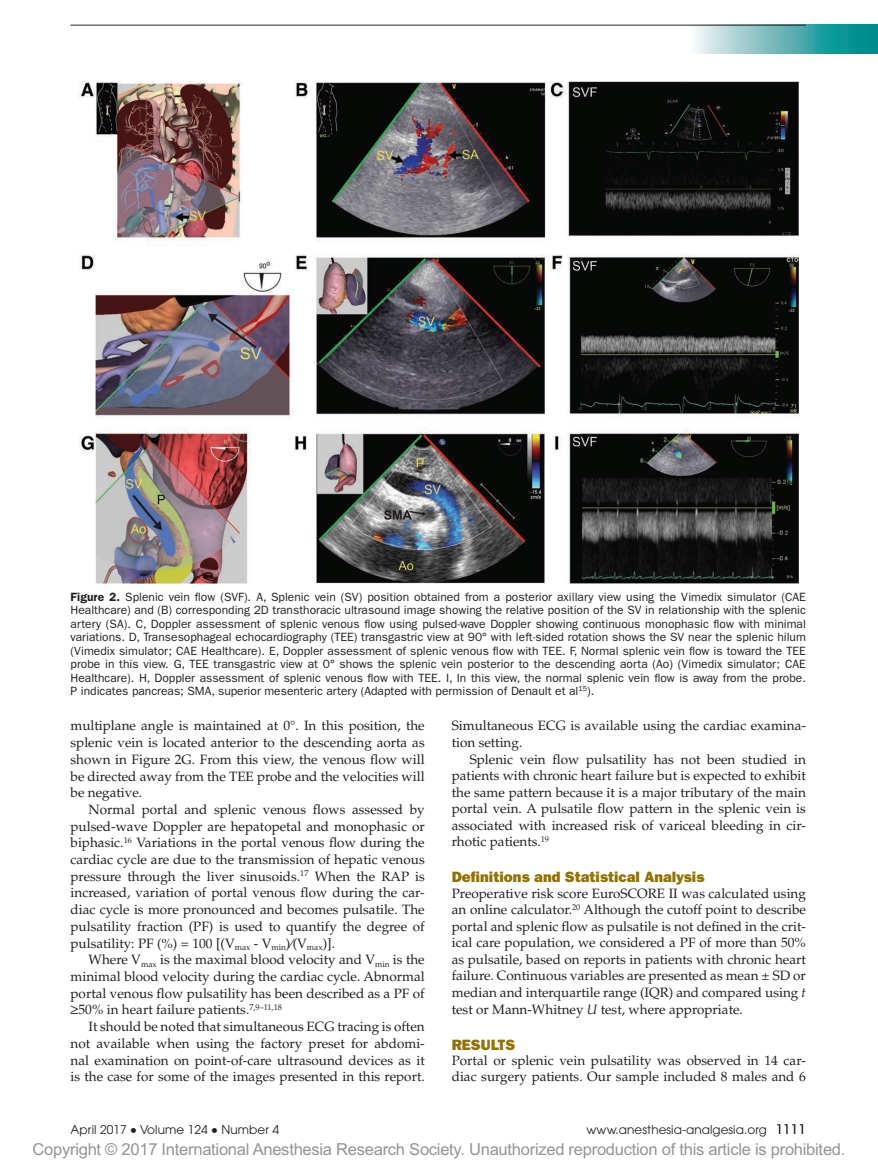
<style>
.page{position:relative;width:878px;height:1175px;background:#fff}
.page>*{position:absolute;margin:0;border:0;box-sizing:border-box;transform-origin:0 0}
.t1{font:16.5px "Arial MT Std";letter-spacing:-.015em;color:#939598}
.t2{font:15px "ITC Franklin Gothic Std Hvy";color:#927100}
.t3{font:13.5px/16.6px "Palatino LT Std";color:#231f20;text-align:justify}
.t4{font:12px/13.5px "ITC Franklin Gothic Std";color:#231f20;text-align:justify}
.t5{font:12px "Avant Garde";letter-spacing:.005em;color:#231f20}
.s1{font-weight:600}
.s2{font-family:"Gandhari Unicode"}
.s3{font-style:italic}
.s4{font-family:"Gandhari Unicode";font-size:18.75px}
.s5{font-weight:500;font-stretch:condensed;font-size:13.5px}
</style>
<div class="page">
<svg style="left:695px;top:25px;width:183px;height:28px;background:#62b5b7"></svg>
<hr style="left:70px;top:25px;width:736px;height:1px;background:#231f20">
<img style="left:78px;top:81px;width:720px;height:502px">
<p class="t4" style="left:70px;top:590px;width:737px"><span class="s1">Figure 2.</span> Splenic vein flow (SVF). A, Splenic vein (SV) position obtained from a posterior axillary view using the Vimedix simulator (CAE Healthcare) and (B) corresponding 2D transthoracic ultrasound image showing the relative position of the SV in relationship with the splenic artery (SA). C, Doppler assessment of splenic venous flow using pulsed-wave Doppler showing continuous monophasic flow with minimal variations. D, Transesophageal echocardiography (TEE) transgastric view at 90° with left-sided rotation shows the SV near the splenic hilum (Vimedix simulator; CAE Healthcare). E, Doppler assessment of splenic venous flow with TEE. F, Normal splenic vein flow is toward the TEE probe in this view. G, TEE transgastric view at 0° shows the splenic vein posterior to the descending aorta (Ao) (Vimedix simulator; CAE Healthcare). H, Doppler assessment of splenic venous flow with TEE. I, In this view, the normal splenic vein flow is away from the probe.<br>P indicates pancreas; SMA, superior mesenteric artery (Adapted with permission of Denault et al<sup>15</sup>).</p>
<p class="t3" style="left:70px;top:717px;width:356px">multiplane angle is maintained at 0°. In this position, the splenic vein is located anterior to the descending aorta as shown in Figure 2G. From this view, the venous flow will be directed away from the TEE probe and the velocities will be negative.</p>
<p class="t3" style="left:70px;top:801px;width:356px;text-indent:18px">Normal portal and splenic venous flows assessed by pulsed-wave Doppler are hepatopetal and monophasic or biphasic.<sup>16</sup> Variations in the portal venous flow during the cardiac cycle are due to the transmission of hepatic venous pressure through the liver sinusoids.<sup>17</sup> When the RAP is increased, variation of portal venous flow during the car&shy;diac cycle is more pronounced and becomes pulsatile. The pulsatility fraction (PF) is used to quantify the degree of pulsatility: PF (%) = 100 [(V<sub>max</sub> - V<sub>min</sub>)⁄(V<sub>max</sub>)].</p>
<p class="t3" style="left:70px;top:951px;width:356px;text-indent:18px">Where V<sub>max</sub> is the maximal blood velocity and V<sub>min</sub> is the minimal blood velocity during the cardiac cycle. Abnormal portal venous flow pulsatility has been described as a PF of <span class="s2">≥</span>50% in heart failure patients.<sup>7,9–11,18</sup></p>
<p class="t3" style="left:71px;top:1018px;width:356px;text-indent:18px">It should be noted that simultaneous ECG tracing is often not available when using the factory preset for abdomi&shy;nal examination on point-of-care ultrasound devices as it is the case for some of the images presented in this report.</p>
<p class="t3" style="left:452px;top:718px;width:356px">Simultaneous ECG is available using the cardiac examina&shy;tion setting.</p>
<p class="t3" style="left:452px;top:751px;width:356px;text-indent:18px">Splenic vein flow pulsatility has not been studied in patients with chronic heart failure but is expected to exhibit the same pattern because it is a major tributary of the main portal vein. A pulsatile flow pattern in the splenic vein is associated with increased risk of variceal bleeding in cir&shy;rhotic patients.<sup>19</sup></p>
<p class="t2" style="left:452px;top:868px;width:254px">Definitions and Statistical Analysis</p>
<p class="t3" style="left:452px;top:885px;width:356px">Preoperative risk score EuroSCORE II was calculated using an online calculator.<sup>20</sup> Although the cutoff point to describe portal and splenic flow as pulsatile is not defined in the crit&shy;ical care population, we considered a PF of more than 50% as pulsatile, based on reports in patients with chronic heart failure. Continuous variables are presented as mean ± SD or median and interquartile range (IQR) and compared using <span class="s3">t </span>test or Mann-Whitney <span class="s3">U</span> test, where appropriate.</p>
<p class="t2" style="left:452px;top:1035px;width:65px">RESULTS</p>
<p class="t3" style="left:452px;top:1052px;width:355px">Portal or splenic vein pulsatility was observed in 14 car&shy;diac surgery patients. Our sample included 8 males and 6</p>
<p class="t5" style="left:70px;top:1123px;width:210px">April 2017 <span class="s4">•</span> Volume 124 <span class="s4">•</span> Number 4</p>
<p class="t5" style="left:586px;top:1123px;width:221px">www.anesthesia-analgesia.org <span class="s5">1111</span></p>
<p class="t1" style="left:33px;top:1140px;width:814px">Copyright © 2017 International Anesthesia Research Society. Unauthorized reproduction of this article is prohibited.</p>
</div>
